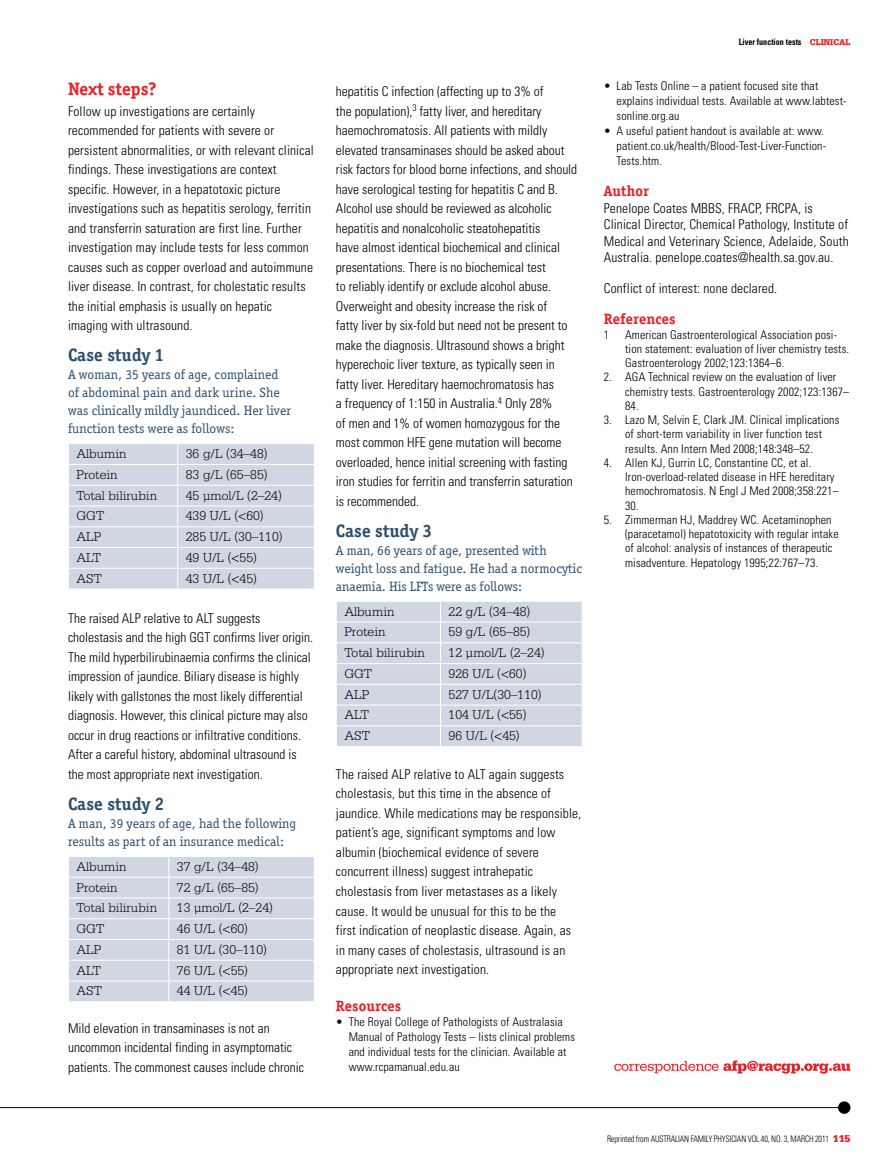
<style>
.page{position:relative;width:893px;height:1170px;background:#fff}
.page>*{position:absolute;margin:0;border:0;box-sizing:border-box;transform-origin:0 0}
.t1{font:700 18px "Officina Ser ITC";letter-spacing:.01em;color:#2e4f6c}
.t2{font:700 18px "Officina Ser ITC";letter-spacing:.01em;color:#ed1d24}
.t3{font:700 15px "Officina Ser ITC";letter-spacing:.01em;color:#ed1d24}
.t4{font:300 condensed 13.5px/19.5px "Univers LT";color:#000}
.t5{font:300 13.5px "Serifa LT";color:#000}
.t6{font:13.5px/18px "Officina Ser ITC";letter-spacing:.005em;color:#2e4f6c}
.t7{font:300 condensed 12px/14.2px "Univers LT";letter-spacing:.01em;color:#000}
.t8{font:300 condensed 9px "Univers LT";letter-spacing:-.015em;color:#000;scale:.9 1}
.t9{font:700 condensed 9px "Univers LT";color:#000;scale:.9 1}
.s1{font-family:"Serifa LT";font-weight:900;font-stretch:normal;color:#ed1d24}
.s2{font-family:"Serifa LT";font-weight:900;font-stretch:normal;font-size:10.5px;color:#ed1d24}
</style>
<div class="page">
<hr style="left:0;top:1107px;width:846px;height:1px;background:#000">
<div style="left:838px;top:1101px;width:12px;height:12px;background:#000;border-radius:50%"></div>
<svg style="left:337px;top:602px;width:245px;height:144px;background:#d2d8e3"></svg>
<svg style="left:69px;top:444px;width:245px;height:145px;background:#d2d8e3"></svg>
<hr style="left:178px;top:588px;width:137px;height:1px;background:#fff">
<svg style="left:69px;top:857px;width:245px;height:144px;background:#d2d8e3"></svg>
<svg style="left:614px;top:1060px;width:236px;height:13px"></svg>
<h1 class="t2" style="left:68px;top:78px;width:90px">Next steps?</h1>
<p class="t4" style="left:68px;top:101px;width:247px">Follow up investigations are certainly recommended for patients with severe or persistent abnormalities, or with relevant clinical findings. These investigations are context specific. However, in a hepatotoxic picture investigations such as hepatitis serology, ferritin and transferrin saturation are first line. Further investigation may include tests for less common causes such as copper overload and autoimmune liver disease. I n contrast, for cholestatic results the initial emphasis is usually on hepatic imaging with ultrasound.</p>
<h1 class="t1" style="left:68px;top:344px;width:98px">Case study 1</h1>
<p class="t6" style="left:68px;top:365px;width:224px">A woman, 35 years of age, complained of abdominal pain and dark urine. She was clinically mildly jaundiced. Her liver function tests were as follows:</p>
<p class="t5" style="left:77px;top:446px;width:52px">Albumin</p>
<p class="t5" style="left:186px;top:446px;width:83px">36 g/L (34–48)</p>
<p class="t5" style="left:77px;top:467px;width:43px">Protein</p>
<p class="t5" style="left:186px;top:467px;width:83px">83 g/L (65–85)</p>
<p class="t5" style="left:77px;top:487px;width:82px">Total bilirubin</p>
<p class="t5" style="left:186px;top:487px;width:97px">45 µmol/L (2–24)</p>
<p class="t5" style="left:77px;top:508px;width:29px">GGT</p>
<p class="t5" style="left:186px;top:508px;width:79px">439 U/L (&lt;60)</p>
<p class="t5" style="left:77px;top:529px;width:26px">ALP</p>
<p class="t5" style="left:186px;top:529px;width:98px">285 U/L (30–110)</p>
<p class="t5" style="left:77px;top:550px;width:26px">ALT</p>
<p class="t5" style="left:186px;top:550px;width:73px">49 U/L (&lt;55)</p>
<p class="t5" style="left:77px;top:570px;width:27px">AST</p>
<p class="t5" style="left:186px;top:570px;width:73px">43 U/L (&lt;45)</p>
<p class="t4" style="left:68px;top:608px;width:247px">The raised ALP relative to ALT suggests cholestasis and the high GGT confirms liver origin.<br>The mild hyperbilirubinaemia confirms the clinical impression of jaundice. Biliary disease is highly likely with gallstones the most likely differential diagnosis. However, this clinical picture may also occur in drug reactions or infiltrative conditions.<br>After a careful history, abdominal ultrasound is the most appropriate next investigation.</p>
<h1 class="t1" style="left:68px;top:792px;width:98px">Case study 2</h1>
<p class="t6" style="left:68px;top:814px;width:230px">A man, 39 years of age, had the following results as part of an insurance medical:</p>
<p class="t5" style="left:77px;top:858px;width:52px">Albumin</p>
<p class="t5" style="left:177px;top:858px;width:83px">37 g/L (34–48)</p>
<p class="t5" style="left:77px;top:879px;width:43px">Protein</p>
<p class="t5" style="left:177px;top:879px;width:83px">72 g/L (65–85)</p>
<p class="t5" style="left:77px;top:900px;width:82px">Total bilirubin</p>
<p class="t5" style="left:177px;top:900px;width:97px">13 µmol/L (2–24)</p>
<p class="t5" style="left:77px;top:921px;width:29px">GGT</p>
<p class="t5" style="left:177px;top:921px;width:73px">46 U/L (&lt;60)</p>
<p class="t5" style="left:77px;top:941px;width:26px">ALP</p>
<p class="t5" style="left:177px;top:941px;width:91px">81 U/L (30–110)</p>
<p class="t5" style="left:77px;top:962px;width:26px">ALT</p>
<p class="t5" style="left:177px;top:962px;width:73px">76 U/L (&lt;55)</p>
<p class="t5" style="left:77px;top:983px;width:27px">AST</p>
<p class="t5" style="left:177px;top:983px;width:73px">44 U/L (&lt;45)</p>
<p class="t4" style="left:68px;top:1018px;width:238px">Mild elevation in transaminases is not an uncommon incidental finding in asymptomatic patients. The commonest causes include chronic</p>
<p class="t4" style="left:336px;top:82px;width:243px">hepatitis C infection (affecting up to 3% of<br>the population),<sup>3</sup> fatty liver, and hereditary haemochromatosis. All patients with mildly elevated transaminases should be asked about risk factors for blood borne infections, and should have serological testing for hepatitis C and B.<br>Alcohol use should be reviewed as alcoholic hepatitis and nonalcoholic steatohepatitis<br>have almost identical biochemical and clinical presentations. There is no biochemical test<br>to reliably identify or exclude alcohol abuse.<br>Overweight and obesity increase the risk of<br>fatty liver by six-fold but need not be present to make the diagnosis. Ultrasound shows a bright hyperechoic liver texture, as typically seen in fatty liver. Hereditary haemochromatosis has<br>a frequency of 1:150 in Australia.<sup>4</sup> Only 28%<br>of men and 1% of women homozygous for the most common HFE gene mutation will become overloaded, hence initial screening with fasting iron studies for ferritin and transferrin saturation is recommended.</p>
<h1 class="t1" style="left:336px;top:519px;width:98px">Case study 3</h1>
<p class="t6" style="left:336px;top:541px;width:248px">A man, 66 years of age, presented with weight loss and fatigue. He had a normocytic anaemia. His LFTs were as follows:</p>
<p class="t5" style="left:344px;top:603px;width:52px">Albumin</p>
<p class="t5" style="left:449px;top:603px;width:83px">22 g/L (34–48)</p>
<p class="t5" style="left:344px;top:624px;width:43px">Protein</p>
<p class="t5" style="left:449px;top:624px;width:83px">59 g/L (65–85)</p>
<p class="t5" style="left:344px;top:645px;width:82px">Total bilirubin</p>
<p class="t5" style="left:449px;top:645px;width:97px">12 µmol/L (2–24)</p>
<p class="t5" style="left:344px;top:666px;width:29px">GGT</p>
<p class="t5" style="left:449px;top:666px;width:79px">926 U/L (&lt;60)</p>
<p class="t5" style="left:344px;top:686px;width:26px">ALP</p>
<p class="t5" style="left:449px;top:686px;width:94px">527 U/L(30–110)</p>
<p class="t5" style="left:344px;top:707px;width:26px">ALT</p>
<p class="t5" style="left:449px;top:707px;width:79px">104 U/L (&lt;55)</p>
<p class="t5" style="left:344px;top:728px;width:27px">AST</p>
<p class="t5" style="left:449px;top:728px;width:73px">96 U/L (&lt;45)</p>
<p class="t4" style="left:336px;top:764px;width:247px">The raised ALP relative to ALT again suggests cholestasis, but this time in the absence of jaundice. While medications may be responsible, patient’s age, significant symptoms and low albumin (biochemical evidence of severe concurrent illness) suggest intrahepatic cholestasis from liver metastases as a likely cause. It would be unusual for this to be the<br>first indication of neoplastic disease. Again, as in many cases of cholestasis, ultrasound is an appropriate next investigation.</p>
<p class="t3" style="left:336px;top:996px;width:67px">Resources</p>
<p class="t7" style="left:349px;top:1014px;width:228px;line-height:15px;text-indent:-13px">• The Royal College of Pathologists of Australasia Manual of Pathology Tests – lists clinical problems and individual tests for the clinician. Available at www.rcpamanual.edu.au</p>
<p class="t9" style="left:739px;top:36px;width:125px">Liver function tests <span class="s1">CLINICAL</span></p>
<p class="t7" style="left:617px;top:79px;width:231px;line-height:15px;text-indent:-13px">• Lab Tests Online – a patient focused site that explains individual tests. Available at www.labtest&shy;sonline.org.au</p>
<p class="t7" style="left:617px;top:124px;width:211px;line-height:15px;text-indent:-13px">• A useful patient handout is available at: www. patient.co.uk/health/Blood-Test-Liver-Function-<br>Tests.htm.</p>
<p class="t3" style="left:604px;top:182px;width:47px">Author</p>
<p class="t4" style="left:604px;top:200px;width:246px;line-height:16.5px">Penelope Coates MBBS, FRACP, FRCPA, is Clinical Director, Chemical Pathology, I nstitute of Medical and Veterinary Science, Adelaide, South Australia. penelope.coates@health.sa.gov.au.</p>
<p class="t4" style="left:604px;top:279px;width:175px">Conflict of interest: none declared.</p>
<p class="t3" style="left:604px;top:310px;width:73px">References</p>
<p class="t7" style="left:604px;top:327px;width:7px">1</p>
<p class="t7" style="left:625px;top:327px;width:226px">American Gastroenterological Association posi&shy;tion statement: evaluation of liver chemistry tests.<br>Gastroenterology 2002;123:1364–6.</p>
<p class="t7" style="left:625px;top:370px;width:226px;text-indent:-21px">2. AGA Technical review on the evaluation of liver chemistry tests. Gastroenterology 2002;123:1367–<br>84.</p>
<p class="t7" style="left:604px;top:412px;width:237px;text-align:center">3. Lazo M, Selvin E, Clark JM. Clinical implications of short-term variability in liver function test<br>results. Ann I ntern Med 2008;148:348–52.</p>
<p class="t7" style="left:625px;top:455px;width:215px;text-indent:-21px">4. Allen KJ, Gurrin LC, Constantine CC, et al.<br>I ron-overload-related disease in HFE hereditary hemochromatosis. N Engl J Med 2008;358:221– 30.</p>
<p class="t7" style="left:625px;top:512px;width:215px;text-indent:-21px">5. Zimmerman HJ, Maddrey WC. Acetaminophen (paracetamol) hepatotoxicity with regular intake of alcohol: analysis of instances of therapeutic misadventure. Hepatology 1995;22:767–73.</p>
<p class="t8" style="left:607px;top:1133px;width:272px">Reprinted from Australian Family Physician Vol.40, No. 3, march 2011 <span class="s2">115</span></p>
</div>
